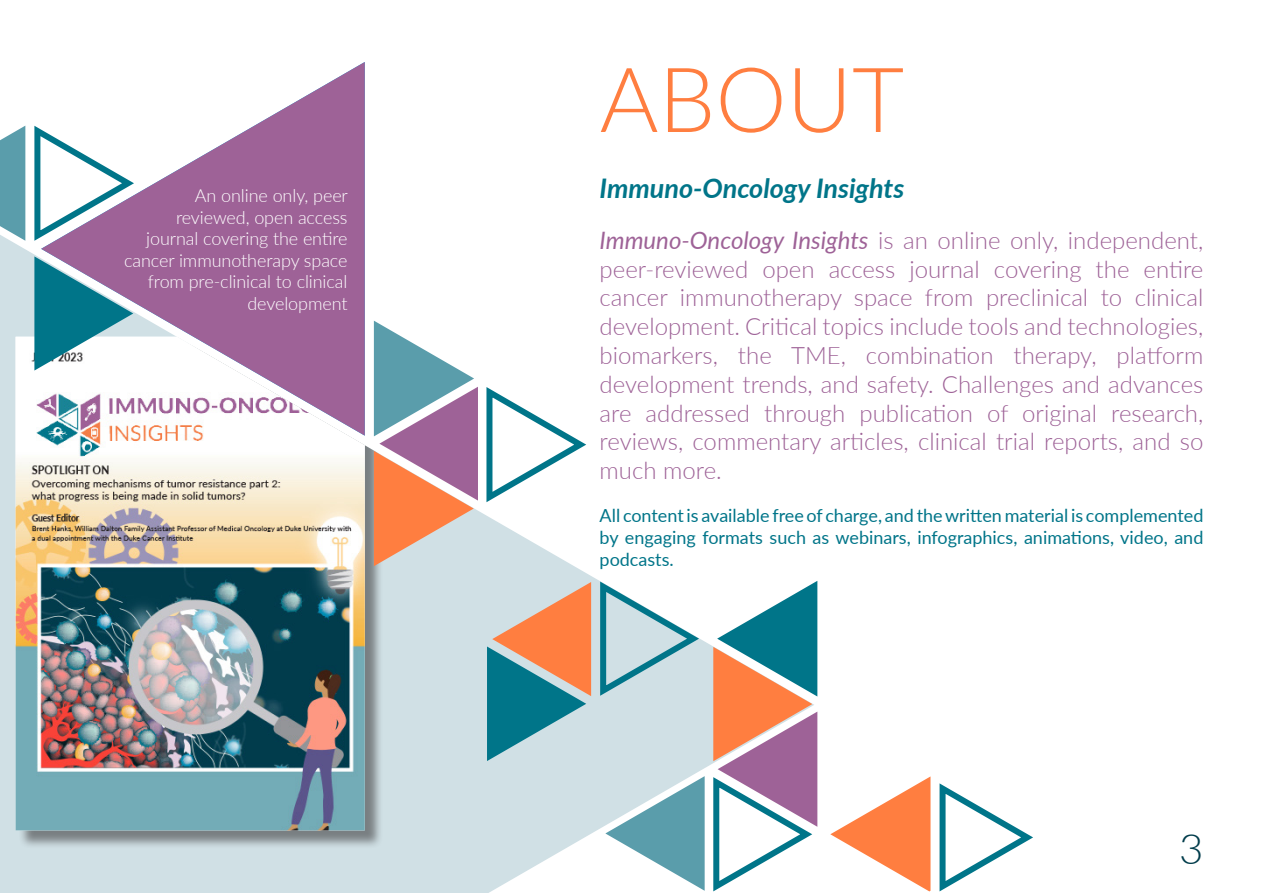
<style>
.page{position:relative;width:1263px;height:893px;background:#fff}
.page>*{position:absolute;margin:0;border:0;box-sizing:border-box;transform-origin:0 0}
.t1{font:300 90px "Lato";color:#ff7e40}
.t2{font:300 42px "Lato";color:#003c4b}
.Head_1{font:italic 700 27px "Lato";color:#007589}
.Emphasis{font:300 24px/28.8px "Lato";color:#9e6297;text-align:justify}
.t3{font:18px/21.6px "Lato";color:#007589;text-align:justify}
.highlight_text{font:300 18px/21.6px "Lato";letter-spacing:-.005em;color:#fff;text-align:right}
.s1{font-weight:400;font-style:italic}
</style>
<div class="page">
<svg style="left:0;top:246px;width:596px;height:647px;fill:#d0e0e5"></svg>
<div style="left:18px;top:339px;width:365px;height:510px;background:#231f20;opacity:.5"></div>
<img style="left:16px;top:337px;width:349px;height:493px">
<svg style="left:41px;top:62px;width:324px;height:374px;fill:#9e6297"></svg>
<svg style="left:374px;top:321px;width:214px;height:245px"></svg>
<svg style="left:830px;top:776px;width:203px;height:116px"></svg>
<svg style="left:34px;top:256px;width:99px;height:115px"></svg>
<svg style="left:0;top:123px;width:140px;height:123px"></svg>
<svg style="left:487px;top:579px;width:331px;height:314px"></svg>
<p class="highlight_text" style="left:124px;top:184px;width:225px">An online only, peer reviewed, open access journal covering the entire cancer immunotherapy space from pre-clinical to clinical development</p>
<p class="t1" style="left:600px;top:37px;width:306px">ABOUT</p>
<p class="Head_1" style="left:600px;top:169px;width:306px">Immuno-Oncology Insights</p>
<p class="Emphasis" style="left:600px;top:225px;width:605px"><span class="s1">Immuno-Oncology Insights</span> is an online only, independent, peer-reviewed open access journal covering the entire cancer immunotherapy space from preclinical to clinical development. Critical topics include tools and technologies, biomarkers, the TME, combination therapy, platform development trends, and safety. Challenges and advances are addressed through publication of original research, reviews, commentary articles, clinical trial reports, and so much more.</p>
<p class="t3" style="left:600px;top:504px;width:605px">All content is available free of charge, and the written material is complemented by engaging formats such as webinars, infographics, animations, video, and podcasts.</p>
<h2 class="t2" style="left:1179px;top:819px;width:26px">3</h2>
</div>
